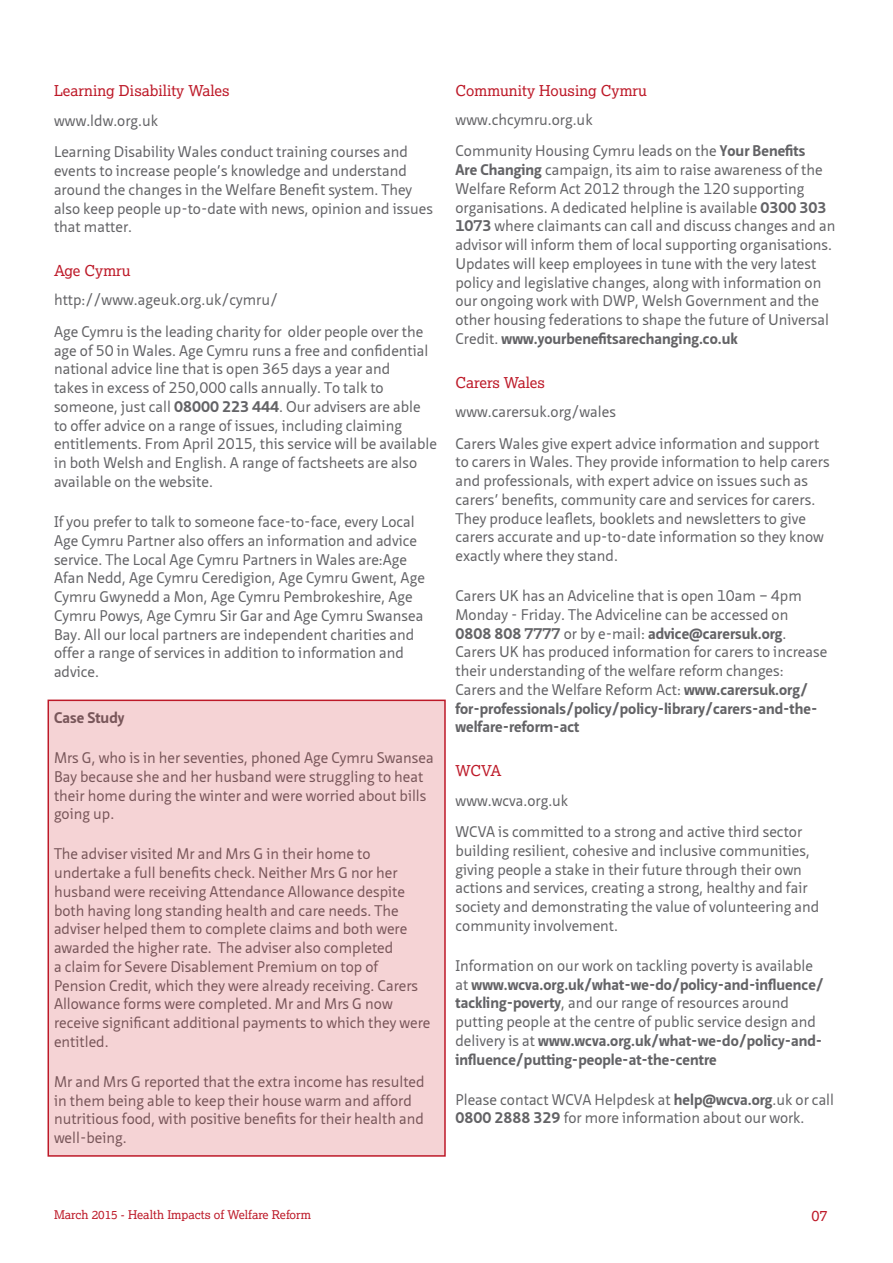
<style>
.page{position:relative;width:893px;height:1263px;background:#fff}
.page>*{position:absolute;margin:0;border:0;box-sizing:border-box;transform-origin:0 0}
.Main_Body_Text{font:15px/18.8px "Neue Sans";color:#636366}
.Main_Body_Text-2{font:700 15px/18.8px "Neue Sans";color:#636366}
.Paragraph_Style_1{font:15px "Lexia";color:#bd1928}
.Paragraph_Style_1-2{font:12px "Lexia";color:#bd1928}
.s1{font-weight:700}
.s2{font-weight:400}
</style>
<div class="page">
<div style="left:48px;top:700px;width:397px;height:456px;background:#f5d3d5"></div>
<div style="left:48px;top:699px;width:398px;height:458px;border:2px solid #bd1928"></div>
<p class="Paragraph_Style_1" style="left:54px;top:82px;width:177px">Learning Disability Wales</p>
<p class="Main_Body_Text" style="left:54px;top:111px;width:106px">www.ldw.org.uk</p>
<p class="Main_Body_Text" style="left:54px;top:143px;width:380px">Learning Disability Wales conduct training courses and events to increase people’s knowledge and understand around the changes in the Welfare Benefit system. They also keep people up-to-date with news, opinion and issues that matter.</p>
<p class="Paragraph_Style_1" style="left:54px;top:261px;width:78px">Age Cymru</p>
<p class="Main_Body_Text" style="left:54px;top:291px;width:226px">http://www.ageuk.org.uk/cymru/</p>
<p class="Main_Body_Text" style="left:54px;top:323px;width:384px">Age Cymru is the leading charity for older people over the age of 50 in Wales. Age Cymru runs a free and confidential national advice line that is open 365 days a year and<br>takes in excess of 250,000 calls annually. To talk to someone, just call <span class="s1">08000 223 444</span>. Our advisers are able to offer advice on a range of issues, including claiming entitlements. From April 2015, this service will be available in both Welsh and English. A range of factsheets are also available on the website.</p>
<p class="Main_Body_Text" style="left:54px;top:513px;width:372px">If you prefer to talk to someone face-to-face, every Local Age Cymru Partner also offers an information and advice service. The Local Age Cymru Partners in Wales are:Age Afan Nedd, Age Cymru Ceredigion, Age Cymru Gwent, Age Cymru Gwynedd a Mon, Age Cymru Pembrokeshire, Age Cymru Powys, Age Cymru Sir Gar and Age Cymru Swansea Bay. All our local partners are independent charities and offer a range of services in addition to information and advice.</p>
<p class="Main_Body_Text-2" style="left:54px;top:708px;width:72px">Case Study</p>
<p class="Main_Body_Text" style="left:54px;top:749px;width:381px">Mrs G, who is in her seventies, phoned Age Cymru Swansea Bay because she and her husband were struggling to heat their home during the winter and were worried about bills going up.</p>
<p class="Main_Body_Text" style="left:54px;top:845px;width:378px">The adviser visited Mr and Mrs G in their home to undertake a full benefits check. Neither Mrs G nor her husband were receiving Attendance Allowance despite both having long standing health and care needs. The adviser helped them to complete claims and both were awarded the higher rate. The adviser also completed<br>a claim for Severe Disablement Premium on top of Pension Credit, which they were already receiving. Carers Allowance forms were completed. Mr and Mrs G now receive significant additional payments to which they were entitled.</p>
<p class="Main_Body_Text" style="left:54px;top:1072px;width:372px">Mr and Mrs G reported that the extra income has resulted in them being able to keep their house warm and afford nutritious food, with positive benefits for their health and well-being.</p>
<p class="Paragraph_Style_1" style="left:455px;top:81px;width:193px">Community Housing Cymru</p>
<p class="Main_Body_Text" style="left:455px;top:111px;width:139px">www.chcymru.org.uk</p>
<p class="Main_Body_Text" style="left:455px;top:142px;width:382px">Community Housing Cymru leads on the <span class="s1">Your Benefits<br>Are Changing</span> campaign, its aim to raise awareness of the Welfare Reform Act 2012 through the 120 supporting organisations. A dedicated helpline is available <span class="s1">0300 303<br>1073</span> where claimants can call and discuss changes and an advisor will inform them of local supporting organisations.<br>Updates will keep employees in tune with the very latest policy and legislative changes, along with information on our ongoing work with DWP, Welsh Government and the other housing federations to shape the future of Universal Credit. <span class="s1">www.yourbenefitsarechanging.co.uk</span></p>
<p class="Paragraph_Style_1" style="left:455px;top:373px;width:91px">Carers Wales</p>
<p class="Main_Body_Text" style="left:455px;top:403px;width:162px">www.carersuk.org/wales</p>
<p class="Main_Body_Text" style="left:455px;top:434px;width:376px">Carers Wales give expert advice information and support to carers in Wales. They provide information to help carers and professionals, with expert advice on issues such as carers’ benefits, community care and services for carers.<br>They produce leaflets, booklets and newsletters to give carers accurate and up-to-date information so they know exactly where they stand.</p>
<p class="Main_Body_Text" style="left:455px;top:587px;width:373px">Carers UK has an Adviceline that is open 10am – 4pm Monday - Friday. The Adviceline can be accessed on <span class="s1">0808 808 7777</span> or by e-mail: <span class="s1">advice@carersuk.org</span>.<br>Carers UK has produced information for carers to increase their understanding of the welfare reform changes:<br>Carers and the Welfare Reform Act: <span class="s1">www.carersuk.org/ for-professionals/policy/policy-library/carers-and-the&shy;welfare-reform-act</span></p>
<p class="Paragraph_Style_1" style="left:455px;top:761px;width:48px">WCVA</p>
<p class="Main_Body_Text" style="left:455px;top:791px;width:114px">www.wcva.org.uk</p>
<p class="Main_Body_Text" style="left:455px;top:823px;width:365px">WCVA is committed to a strong and active third sector building resilient, cohesive and inclusive communities, giving people a stake in their future through their own actions and services, creating a strong, healthy and fair society and demonstrating the value of volunteering and community involvement.</p>
<p class="Main_Body_Text-2" style="left:455px;top:956px;width:370px"><span class="s2">Information on our work on tackling poverty is available at</span> www.wcva.org.uk/what-we-do/policy-and-influence/ tackling-poverty<span class="s2">, and our range of resources around putting people at the centre of public service design and delivery is at</span> www.wcva.org.uk/what-we-do/policy-and&shy;influence/putting-people-at-the-centre</p>
<p class="Main_Body_Text" style="left:455px;top:1090px;width:380px">Please contact WCVA Helpdesk at <span class="s1">help@wcva.org</span>.uk or call<br><span class="s1">0800 2888 329</span> for more information about our work.</p>
<p class="Paragraph_Style_1-2" style="left:54px;top:1207px;width:259px">March 2015 - Health Impacts of Welfare Reform</p>
<p class="Paragraph_Style_1" style="left:811px;top:1206px;width:18px">07</p>
</div>
